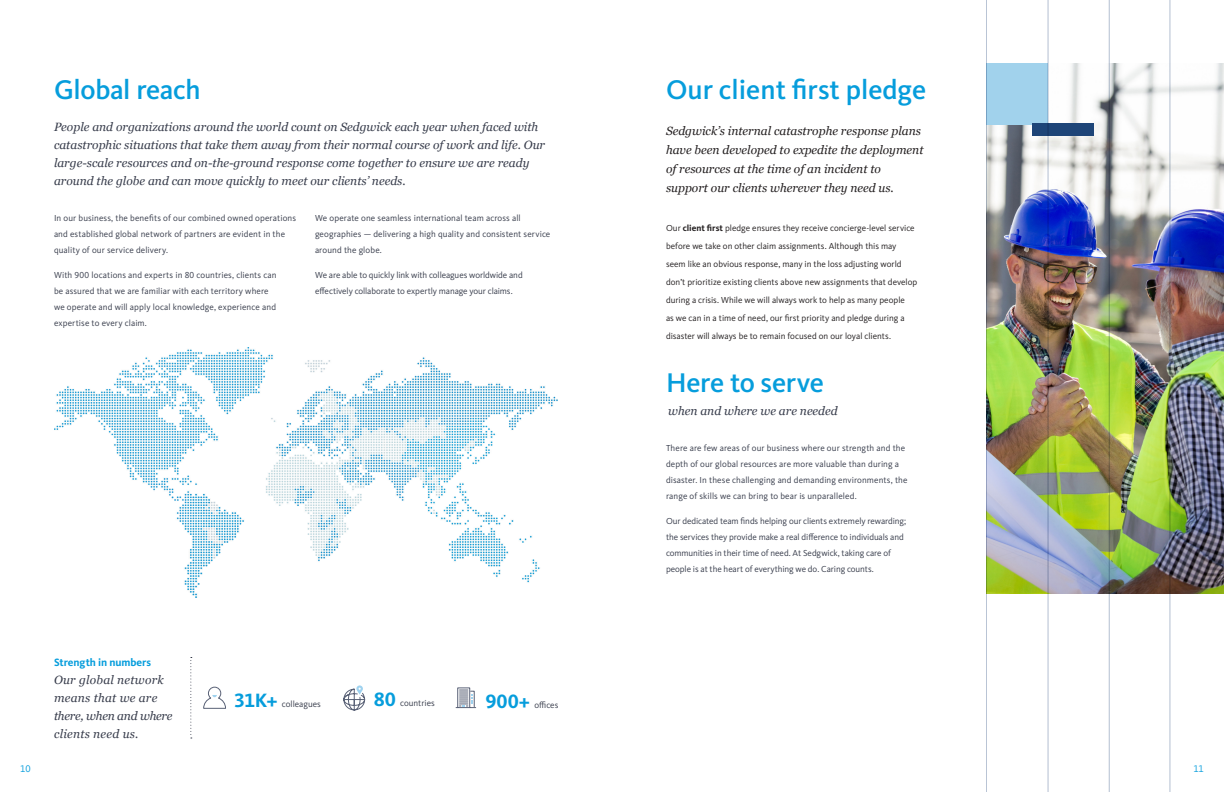
<style>
.page{position:relative;width:1224px;height:792px;background:#fff}
.page>*{position:absolute;margin:0;border:0;box-sizing:border-box;transform-origin:0 0}
.t1{font:500 28px "Kievit OT";letter-spacing:-.005em;color:#069ddc}
.t2{font:700 20px "Kievit OT";color:#069ddc}
.t3{font:italic 12px/18px "Georgia";color:#373c4b}
.t4{font:italic 12px "Georgia";color:#231f20}
.t5{font:italic 12px/18px "Georgia";letter-spacing:.02em;color:#373c4b}
.t6{font:700 11px "Kievit OT";letter-spacing:-.005em;color:#069ddc}
.t7{font:10px "Kievit OT";color:#069ddc}
.t8{font:9px/16px "Kievit OT";letter-spacing:.005em;color:#373c4b}
.t9{font:9px "Kievit OT";color:#231f20}
.s1{font-weight:700;font-size:20px;color:#069ddc}
.s2{font-weight:700}
</style>
<div class="page">
<img style="left:54px;top:347px;width:504px;height:251px">
<svg style="left:190px;top:657px;width:2px;height:82px"></svg>
<svg style="left:456px;top:688px;width:20px;height:20px"></svg>
<svg style="left:344px;top:685px;width:21px;height:25px"></svg>
<svg style="left:203px;top:687px;width:23px;height:22px"></svg>
<img style="left:987px;top:63px;width:237px;height:531px">
<div style="left:987px;top:63px;width:61px;height:61px;background:#a1d2ec"></div>
<div style="left:1032px;top:123px;width:61px;height:13px;background:#1e4578"></div>
<hr style="left:1048px;top:0;width:1px;height:792px;background:#b3bfd1">
<hr style="left:1170px;top:0;width:1px;height:792px;background:#b3bfd1">
<hr style="left:986px;top:0;width:1px;height:792px;background:#b3bfd1">
<hr style="left:1109px;top:0;width:1px;height:792px;background:#b3bfd1">
<p class="t1" style="left:54px;top:73px;width:148px">Global reach</p>
<p class="t3" style="left:54px;top:118px;width:493px">People and organizations around the world count on Sedgwick each year when faced with catastrophic situations that take them away from their normal course of work and life. Our large-scale resources and on-the-ground response come together to ensure we are ready around the globe and can move quickly to meet our clients’ needs.</p>
<p class="t8" style="left:54px;top:210px;width:244px">In our business, the benefits of our combined owned operations and established global network of partners are evident in the quality of our service delivery.</p>
<p class="t8" style="left:54px;top:267px;width:224px">With 900 locations and experts in 80 countries, clients can be assured that we are familiar with each territory where we operate and will apply local knowledge, experience and expertise to every claim.</p>
<p class="t8" style="left:315px;top:210px;width:237px">We operate one seamless international team across all geographies — delivering a high quality and consistent service around the globe.</p>
<p class="t8" style="left:315px;top:267px;width:209px">We are able to quickly link with colleagues worldwide and effectively collaborate to expertly manage your claims.</p>
<p class="t6" style="left:54px;top:656px;width:99px">Strength in numbers</p>
<p class="t5" style="left:54px;top:671px;width:120px">Our global network means that we are there, when and where clients need us.</p>
<p class="t2" style="left:374px;top:687px;width:24px">80</p>
<p class="t8" style="left:485px;top:697px;width:75px"><span class="s1">900+</span> offices</p>
<p class="t8" style="left:234px;top:696px;width:88px"><span class="s1">31K+</span> colleagues</p>
<p class="t8" style="left:400px;top:695px;width:36px">countries</p>
<p class="t1" style="left:666px;top:72px;width:262px">Our client first pledge</p>
<p class="t4" style="left:666px;top:124px;width:257px">Sedgwick’s internal catastrophe response plans</p>
<p class="t4" style="left:666px;top:143px;width:259px">have been developed to expedite the deployment</p>
<p class="t4" style="left:666px;top:162px;width:217px">of resources at the time of an incident to</p>
<p class="t4" style="left:666px;top:181px;width:229px">support our clients wherever they need us.</p>
<p class="t9" style="left:666px;top:222px;width:250px">Our <span class="s2">client first</span> pledge ensures they receive concierge-level service</p>
<p class="t9" style="left:666px;top:240px;width:232px">before we take on other claim assignments. Although this may</p>
<p class="t9" style="left:666px;top:258px;width:237px">seem like an obvious response, many in the loss adjusting world</p>
<p class="t9" style="left:666px;top:276px;width:253px">don’t prioritize existing clients above new assignments that develop</p>
<p class="t9" style="left:666px;top:294px;width:240px">during a crisis. While we will always work to help as many people</p>
<p class="t9" style="left:666px;top:312px;width:240px">as we can in a time of need, our first priority and pledge during a</p>
<p class="t9" style="left:666px;top:330px;width:227px">disaster will always be to remain focused on our loyal clients.</p>
<p class="t1" style="left:666px;top:365px;width:159px">Here to serve</p>
<p class="t3" style="left:668px;top:402px;width:171px">when and where we are needed</p>
<p class="t8" style="left:666px;top:440px;width:243px">There are few areas of our business where our strength and the depth of our global resources are more valuable than during a disaster. In these challenging and demanding environments, the range of skills we can bring to bear is unparalleled.</p>
<p class="t8" style="left:666px;top:513px;width:242px">Our dedicated team finds helping our clients extremely rewarding; the services they provide make a real difference to individuals and communities in their time of need. At Sedgwick, taking care of people is at the heart of everything we do. Caring counts.</p>
<p class="t7" style="left:20px;top:762px;width:12px">10</p>
<p class="t7" style="left:1193px;top:762px;width:12px">11</p>
</div>
